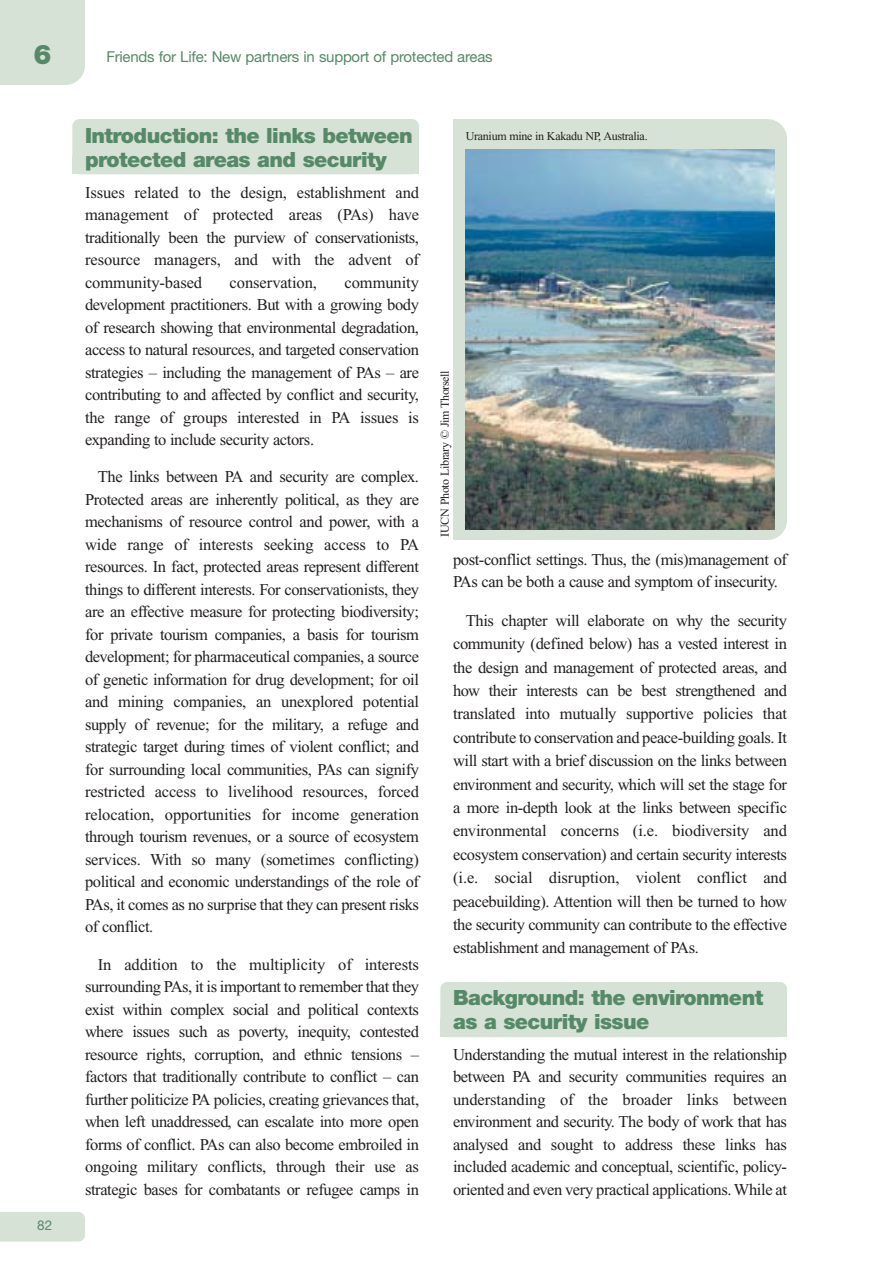
<style>
.page{position:relative;width:893px;height:1263px;background:#fff}
.page>*{position:absolute;margin:0;border:0;box-sizing:border-box;transform-origin:0 0}
.t1{font:900 27px "Helvetica Neue";color:#568968}
.t2{font:900 21px/24px "Helvetica Neue";letter-spacing:-.025em;color:#568968}
.t3{font:16.5px/22.5px "Times New Roman";letter-spacing:-.025em;color:#231f1f;text-align:justify}
.t4{font:16.5px "Times New Roman";letter-spacing:-.005em;color:#231f1f}
.t5{font:15px "Helvetica Neue";letter-spacing:-.015em;color:#568968}
.t6{font:13.5px "Helvetica Neue";color:#568968}
.t7{font:12px "Times New Roman";letter-spacing:-.025em;color:#231f1f}
</style>
<div class="page">
<div style="left:440px;top:982px;width:347px;height:55px;background:#d7e2d7;border-radius:7px"></div>
<div style="left:440px;top:1019px;width:347px;height:18px;background:#d7e2d7"></div>
<div style="left:72px;top:119px;width:347px;height:55px;background:#d7e2d7;border-radius:7px"></div>
<div style="left:72px;top:156px;width:347px;height:18px;background:#d7e2d7"></div>
<div style="left:0;top:0;width:85px;height:85px;background:#d7e2d7"></div>
<div style="left:0;top:1212px;width:85px;height:30px;background:#d7e2d7"></div>
<div style="left:453px;top:119px;width:334px;height:421px;background:#d7e2d7;border-radius:20px"></div>
<img style="left:466px;top:150px;width:308px;height:379px">
<h1 class="t1" style="left:34px;top:45px;width:20px">6</h1>
<p class="t5" style="left:106px;top:51px;width:388px">Friends for Life: New partners in support of protected areas</p>
<p class="t6" style="left:37px;top:1221px;width:17px">82</p>
<p class="t2" style="left:85px;top:125px;width:329px">Introduction: the links between protected areas and security</p>
<p class="t3" style="left:85px;top:182px;width:335px">Issues related to the design, establishment and management of protected areas (PAs) have traditionally been the purview of conservationists, resource managers, and with the advent of community-based</p>
<p class="t3" style="left:85px;top:272px;width:335px;text-indent:259px">community development practitioners. But with a growing body of research showing that environmental degradation, access to natural resources, and targeted conservation strategies – including the management of PAs – are contributing to and affected by conflict and security, the range of groups interested in PA issues is expanding to include security actors.</p>
<p class="t3" style="left:85px;top:467px;width:335px;text-indent:13px">The links between PA and security are complex.<br>Protected areas are inherently political, as they are mechanisms of resource control and power, with a wide range of interests seeking access to PA resources. In fact, protected areas represent different things to different interests. For conservationists, they are an effective measure for protecting biodiversity; for private tourism companies, a basis for tourism development; for pharmaceutical companies, a source of genetic information for drug development; for oil and mining companies, an unexplored potential supply of revenue; for the military, a refuge and strategic target during times of violent conflict; and for surrounding local communities, PAs can signify restricted access to livelihood resources, forced relocation, opportunities for income generation through tourism revenues, or a source of ecosystem services. With so many (sometimes conflicting) political and economic understandings of the role of PAs, it comes as no surprise that they can present risks of conflict.</p>
<p class="t3" style="left:85px;top:955px;width:335px;text-indent:13px">In addition to the multiplicity of interests surrounding PAs, it is important to remember that they exist within complex social and political contexts where issues such as poverty, inequity, contested resource rights, corruption, and ethnic tensions – factors that traditionally contribute to conflict – can further politicize PA policies, creating grievances that, when left unaddressed, can escalate into more open forms of conflict. PAs can also become embroiled in ongoing military conflicts, through their use as strategic bases for combatants or refugee camps in</p>
<p class="t4" style="left:230px;top:276px;width:89px">conservation,</p>
<p class="t7" style="left:466px;top:132px;width:183px">Uranium mine in Kakadu NP, Australia.</p>
<p class="t7" style="left:440px;top:537px;width:168px;rotate:-90deg">IUCN Photo Library © Jim Thorsell</p>
<p class="t3" style="left:453px;top:550px;width:335px">post-conflict settings. Thus, the (mis)management of<br>PAs can be both a cause and symptom of insecurity.</p>
<p class="t3" style="left:453px;top:610px;width:335px;line-height:23.4px;text-indent:13px">This chapter will elaborate on why the security community (defined below) has a vested interest in the design and management of protected areas, and how their interests can be best strengthened and translated into mutually supportive policies that contribute to conservation and peace-building goals. It will start with a brief discussion on the links between environment and security, which will set the stage for a more in-depth look at the links between specific environmental concerns (i.e. biodiversity and ecosystem conservation) and certain security interests (i.e. social disruption, violent conflict and peacebuilding). Attention will then be turned to how the security community can contribute to the effective establishment and management of PAs.</p>
<p class="t2" style="left:453px;top:987px;width:312px">Background: the environment as a security issue</p>
<p class="t3" style="left:453px;top:1045px;width:335px">Understanding the mutual interest in the relationship between PA and security communities requires an understanding of the broader links between environment and security. The body of work that has analysed and sought to address these links has included academic and conceptual, scientific, policy&shy;oriented and even very practical applications. While at</p>
</div>
